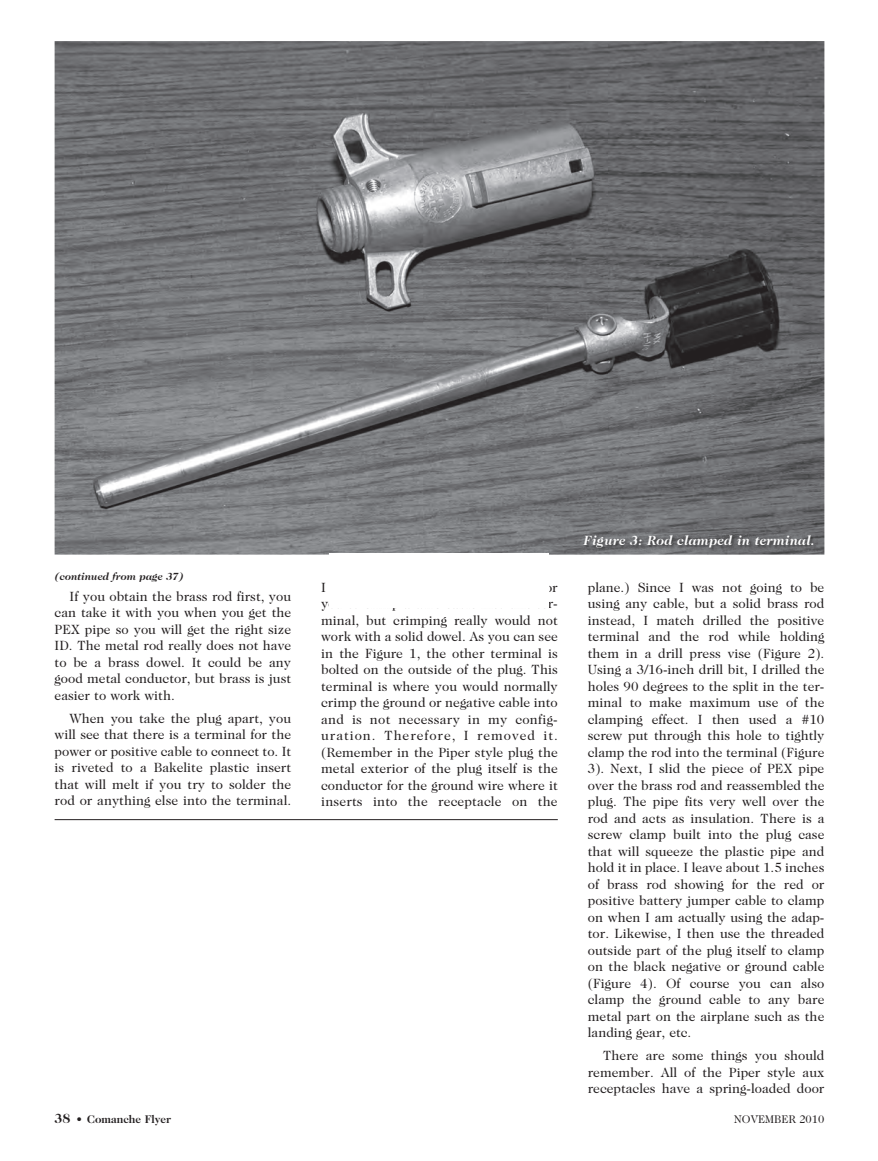
<style>
.page{position:relative;width:878px;height:1161px;background:#fff}
.page>*{position:absolute;margin:0;border:0;box-sizing:border-box;transform-origin:0 0}
.t1{font:13.5px/16.5px "Caslon Two Twenty Four";color:#231f20;text-align:justify}
.t2{font:italic 700 13.5px "Caslon Two Twenty Four";letter-spacing:.01em;color:#fff}
.t3{font:700 11.25px "Caslon Two Twenty Four";color:#231f20}
.t4{font:11.25px "Caslon Two Twenty Four";color:#231f20}
.t5{font:italic 700 10.5px "Caslon Two Twenty Four";color:#231f20}
.s1{font-size:13.5px}
</style>
<div class="page">
<img style="left:55px;top:41px;width:769px;height:514px">
<img style="left:583px;top:535px;width:234px;height:16px">
<hr style="left:55px;top:819px;width:503px;height:1px;background:#231f20">
<img style="left:330px;top:553px;width:218px;height:2px">
<p class="t5" style="left:55px;top:570px;width:130px">(continued from page 37)</p>
<p class="t1" style="left:55px;top:588px;width:238px;text-indent:15px">If you obtain the brass rod first, you can take it with you when you get the PEX pipe so you will get the right size ID. The metal rod really does not have to be a brass dowel. It could be any good metal conductor, but brass is just easier to work with.</p>
<p class="t1" style="left:55px;top:710px;width:238px;text-indent:15px">When you take the plug apart, you will see that there is a terminal for the power or positive cable to connect to. It is riveted to a Bakelite plastic insert that will melt if you try to solder the rod or anything else into the terminal.</p>
<p class="t1" style="left:321px;top:612px;width:238px">minal, but crimping really would not work with a solid dowel. As you can see in the Figure 1, the other terminal is bolted on the outside of the plug. This terminal is where you would normally crimp the ground or negative cable into and is not necessary in my config&shy;uration. Therefore, I removed it. (Remember in the Piper style plug the metal exterior of the plug itself is the conductor for the ground wire where it inserts into the receptacle on the</p>
<p class="t2" style="left:583px;top:532px;width:233px">Figure 3: Rod clamped in terminal.</p>
<p class="t1" style="left:588px;top:579px;width:238px">plane.) Since I was not going to be using any cable, but a solid brass rod instead, I match drilled the positive terminal and the rod while holding them in a drill press vise (Figure 2).<br>Using a 3/16-inch drill bit, I drilled the holes 90 degrees to the split in the ter&shy;minal to make maximum use of the clamping effect. I then used a #10 screw put through this hole to tightly clamp the rod into the terminal (Figure 3). Next, I slid the piece of PEX pipe over the brass rod and reassembled the plug. The pipe fits very well over the rod and acts as insulation. There is a screw clamp built into the plug case that will squeeze the plastic pipe and hold it in place. I leave about 1.5 inches of brass rod showing for the red or positive battery jumper cable to clamp on when I am actually using the adap&shy;tor. Likewise, I then use the threaded outside part of the plug itself to clamp on the black negative or ground cable (Figure 4). Of course you can also clamp the ground cable to any bare metal part on the airplane such as the landing gear, etc.</p>
<p class="t1" style="left:588px;top:1047px;width:238px;text-indent:15px">There are some things you should remember. All of the Piper style aux receptacles have a spring-loaded door</p>
<p class="t3" style="left:55px;top:1112px;width:118px"><span class="s1">38</span> • Comanche Flyer</p>
<p class="t4" style="left:734px;top:1112px;width:92px">NOVEMBER 2010</p>
</div>
